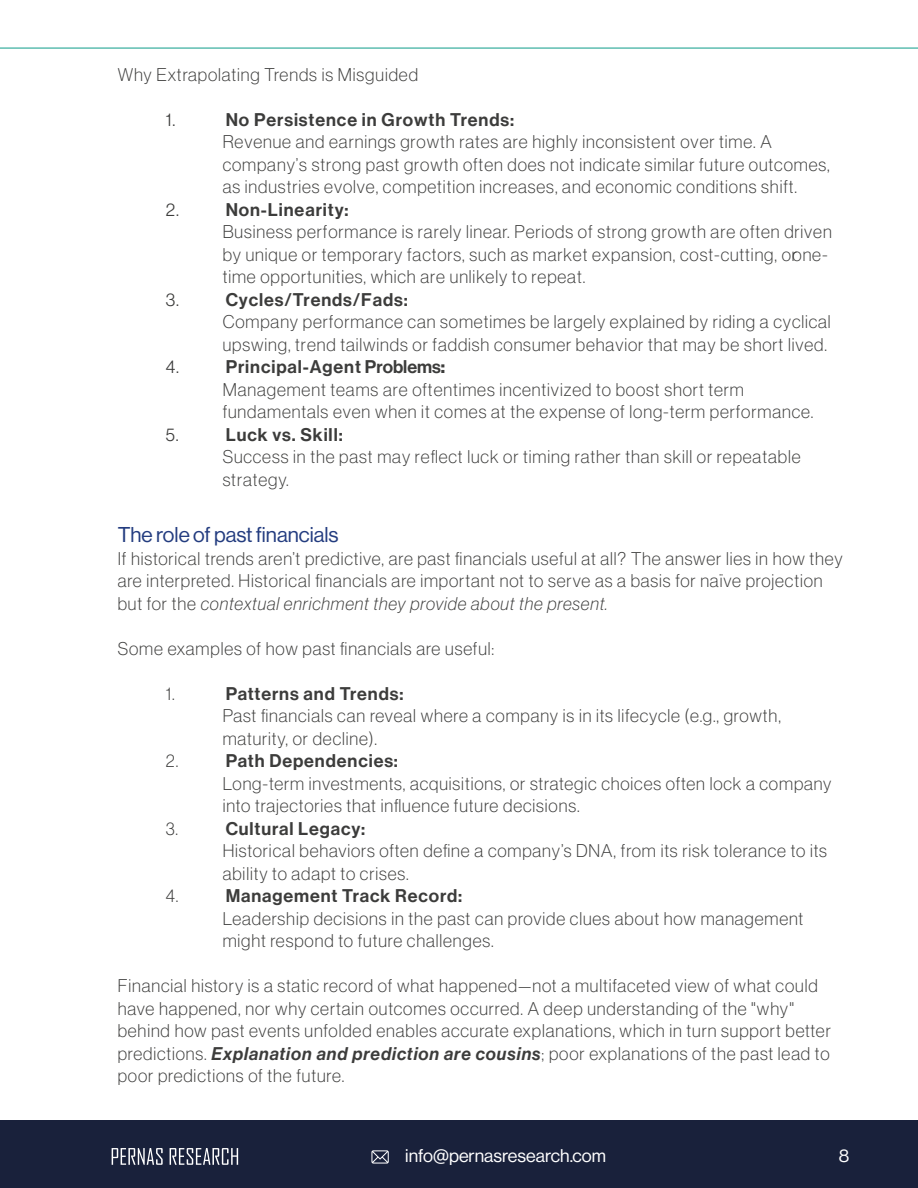
<style>
.page{position:relative;width:918px;height:1188px;background:#fff}
.page>*{position:absolute;margin:0;border:0;box-sizing:border-box;transform-origin:0 0}
.t1{font:21px "Neue Haas Display";color:#233c7f}
.t2{font:100 18px/22.5px "Neue Haas Display";letter-spacing:.05em;color:#3c3c3b}
.t3{font:18px "Neue Haas Display Mediu";letter-spacing:.05em;color:#3c3c3b}
.t4{font:18px "Neue Haas Display";color:#fff}
.t5{font:300 18px "Neue Haas Display";color:#3c3c3b}
.s1{font-family:"Neue Haas Display";font-weight:700}
.s2{font-style:italic}
.s3{font-weight:500;font-style:italic}
</style>
<div class="page">
<div style="left:0;top:1120px;width:918px;height:68px;background:#19213b"></div>
<svg style="left:112px;top:1148px;width:51px;height:17px"></svg>
<svg style="left:170px;top:1148px;width:68px;height:17px"></svg>
<hr style="left:0;top:47px;width:918px;height:2px;background:#5ebdb1">
<svg style="left:371px;top:1150px;width:18px;height:14px"></svg>
<p class="t2" style="left:118px;top:63px;width:302px">Why Extrapolating Trends is Misguided</p>
<p class="t5" style="left:166px;top:109px;width:11px">1.</p>
<p class="t3" style="left:226px;top:109px;width:290px">No Persistence in Growth Trends:</p>
<p class="t2" style="left:223px;top:131px;width:609px">Revenue and earnings growth rates are highly inconsistent over time. A company’s strong past growth often does not indicate similar future outcomes, as industries evolve, competition increases, and economic conditions shift.</p>
<p class="t5" style="left:166px;top:199px;width:15px">2.</p>
<p class="t3" style="left:226px;top:199px;width:124px">Non-Linearity:</p>
<p class="t2" style="left:223px;top:221px;width:611px">Business performance is rarely linear. Periods of strong growth are often driven by unique or temporary factors, such as market expansion, cost-cutting, orone&shy;time opportunities, which are unlikely to repeat.</p>
<p class="t5" style="left:166px;top:289px;width:15px">3.</p>
<p class="t3" style="left:226px;top:289px;width:184px">Cycles/Trends/Fads:</p>
<p class="t2" style="left:223px;top:311px;width:610px">Company performance can sometimes be largely explained by riding a cyclical upswing, trend tailwinds or faddish consumer behavior that may be short lived.</p>
<p class="t5" style="left:166px;top:357px;width:15px">4.</p>
<p class="t3" style="left:226px;top:357px;width:221px">Principal-Agent Problems<span class="s1">:</span></p>
<p class="t2" style="left:223px;top:378px;width:592px">Management teams are oftentimes incentivized to boost short term fundamentals even when it comes at the expense of long-term performance.</p>
<p class="t5" style="left:166px;top:424px;width:14px">5.</p>
<p class="t3" style="left:226px;top:424px;width:118px">Luck vs. Skill:</p>
<p class="t2" style="left:223px;top:446px;width:579px">Success in the past may reflect luck or timing rather than skill or repeatable strategy.</p>
<p class="t1" style="left:118px;top:523px;width:222px">The role of past financials</p>
<p class="t2" style="left:118px;top:547px;width:726px">If historical trends aren’t predictive, are past financials useful at all? The answer lies in how they are interpreted. Historical financials are important not to serve as a basis for naïve projection but for the <span class="s2">contextual enrichment they provide about the present.</span></p>
<p class="t2" style="left:118px;top:637px;width:378px">Some examples of how past financials are useful:</p>
<p class="t2" style="left:166px;top:682px;width:11px">1.</p>
<p class="t3" style="left:226px;top:683px;width:179px">Patterns and Trends:</p>
<p class="t2" style="left:223px;top:705px;width:560px">Past financials can reveal where a company is in its lifecycle (e.g., growth, maturity, or decline).</p>
<p class="t2" style="left:166px;top:750px;width:14px">2.</p>
<p class="t3" style="left:226px;top:750px;width:174px">Path Dependencies:</p>
<p class="t2" style="left:223px;top:772px;width:610px">Long-term investments, acquisitions, or strategic choices often lock a company into trajectories that influence future decisions.</p>
<p class="t2" style="left:166px;top:817px;width:14px">3.</p>
<p class="t3" style="left:226px;top:818px;width:141px">Cultural Legacy:</p>
<p class="t2" style="left:223px;top:840px;width:606px">Historical behaviors often define a company’s DNA, from its risk tolerance to its ability to adapt to crises.</p>
<p class="t2" style="left:166px;top:885px;width:14px">4.</p>
<p class="t3" style="left:226px;top:885px;width:238px">Management Track Record:</p>
<p class="t2" style="left:223px;top:907px;width:582px">Leadership decisions in the past can provide clues about how management might respond to future challenges.</p>
<p class="t2" style="left:118px;top:975px;width:715px">Financial history is a static record of what happened—not a multifaceted view of what could have happened, nor why certain outcomes occurred. A deep understanding of the "why" behind how past events unfolded enables accurate explanations, which in turn support better predictions. <span class="s3">Explanation and prediction are cousins</span>; poor explanations of the past lead to poor predictions of the future.</p>
<p class="t4" style="left:405px;top:1146px;width:202px">info@pernasresearch.com</p>
<p class="t4" style="left:839px;top:1146px;width:12px">8</p>
</div>
